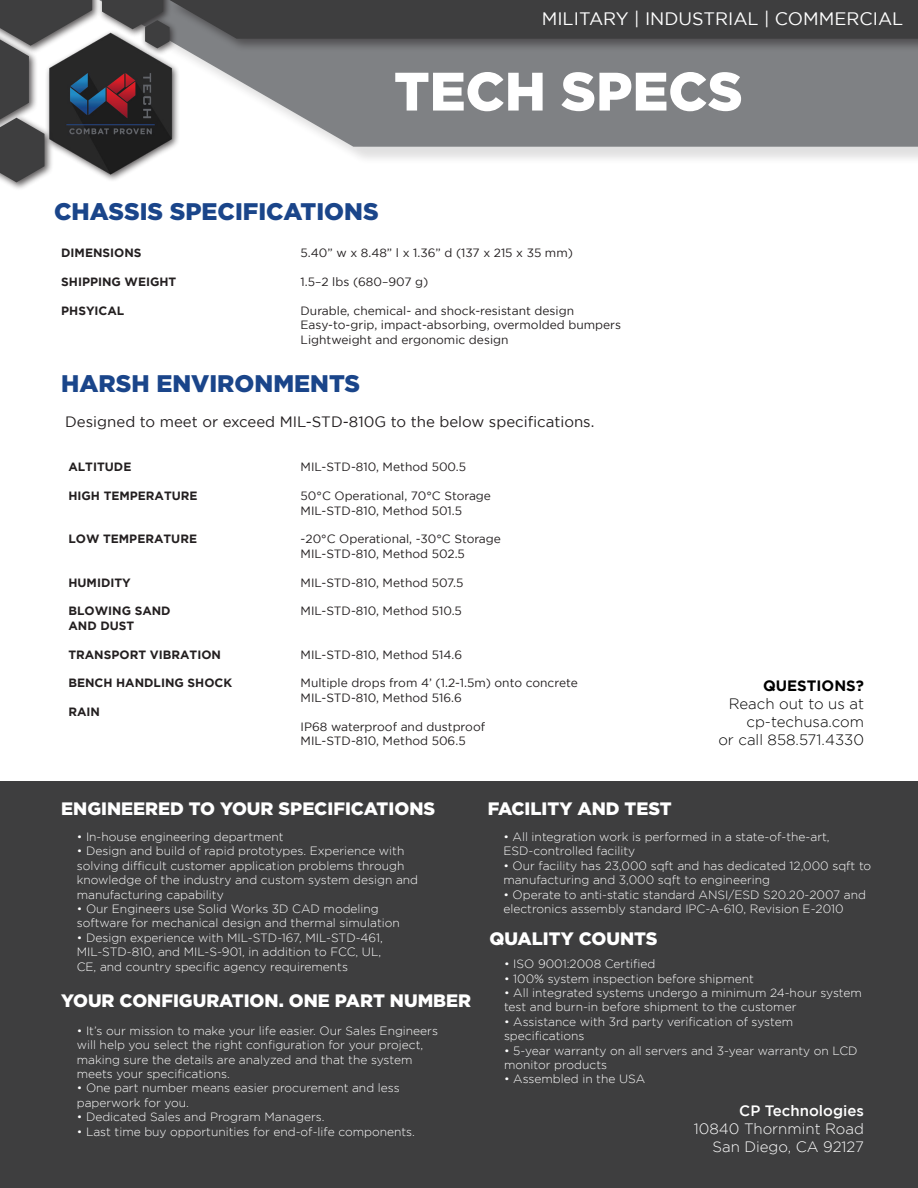
<style>
.page{position:relative;width:918px;height:1188px;background:#fff}
.page>*{position:absolute;margin:0;border:0;box-sizing:border-box;transform-origin:0 0}
.t1{font:900 54px "Gotham";color:#fff}
.t2{font:900 24px "Gotham";color:#1a458a}
.t3{font:900 18px "Gotham";color:#fff}
.t4{font:18px "Gotham";color:#fff}
.t5{font:15px "Gotham";color:#231f20}
.t6{font:300 15px "Gotham";color:#000}
.t7{font:300 15px "Gotham";color:#fff}
.t8{font:500 15px "Gotham";color:#fff}
.t9{font:700 15px "Gotham";color:#000}
.t10{font:300 12px "Gotham";color:#fff}
.t11{font:12px "Gotham";color:#231f20}
.t12{font:700 12px "Gotham";color:#231f20}
</style>
<div class="page">
<div style="left:96px;top:0;width:822px;height:165px;background:#231f20;opacity:.14"></div>
<svg style="left:182px;top:52px;width:736px;height:95px;background:#8e9092"></svg>
<div style="left:45px;top:30px;width:135px;height:152px;background:#231f20;opacity:.75"></div>
<img style="left:92px;top:38px;width:90px;height:137px">
<div style="left:0;top:0;width:101px;height:54px;background:#231f20;opacity:.75"></div>
<div style="left:98px;top:0;width:74px;height:38px;background:#231f20;opacity:.75"></div>
<div style="left:141px;top:16px;width:37px;height:40px;background:#231f20;opacity:.75"></div>
<div style="left:0;top:114px;width:53px;height:77px;background:#231f20;opacity:.75"></div>
<svg style="left:0;top:0;width:92px;height:182px"></svg>
<div style="left:168px;top:0;width:750px;height:52px;background:#7b7c7f"></div>
<svg style="left:102px;top:0;width:816px;height:48px;background:#4a4a4c"></svg>
<div style="left:0;top:781px;width:918px;height:407px;background:#3e3e3f"></div>
<p class="t4" style="left:542px;top:8px;width:363px">MILITARY | INDUSTRIAL | COMMERCIAL</p>
<p class="t1" style="left:394px;top:60px;width:350px">TECH SPECS</p>
<p class="t2" style="left:54px;top:198px;width:326px">CHASSIS SPECIFICATIONS</p>
<p class="t12" style="left:61px;top:246px;width:82px">DIMENSIONS</p>
<p class="t12" style="left:61px;top:275px;width:117px">SHIPPING WEIGHT</p>
<p class="t12" style="left:61px;top:304px;width:65px">PHSYICAL</p>
<p class="t11" style="left:301px;top:246px;width:274px">5.40” w x 8.48” l x 1.36” d (137 x 215 x 35 mm)</p>
<p class="t11" style="left:301px;top:275px;width:129px">1.5–2 lbs (680–907 g)</p>
<p class="t11" style="left:301px;top:304px;width:275px">Durable, chemical- and shock-resistant design</p>
<p class="t11" style="left:301px;top:318px;width:322px">Easy-to-grip, impact-absorbing, overmolded bumpers</p>
<p class="t11" style="left:301px;top:333px;width:209px">Lightweight and ergonomic design</p>
<p class="t2" style="left:61px;top:370px;width:300px">HARSH ENVIRONMENTS</p>
<p class="t5" style="left:65px;top:414px;width:531px">Designed to meet or exceed MIL-STD-810G to the below specifications.</p>
<p class="t12" style="left:68px;top:460px;width:64px">ALTITUDE</p>
<p class="t12" style="left:68px;top:489px;width:131px">HIGH TEMPERATURE</p>
<p class="t12" style="left:68px;top:532px;width:130px">LOW TEMPERATURE</p>
<p class="t12" style="left:68px;top:575px;width:64px">HUMIDITY</p>
<p class="t12" style="left:68px;top:604px;width:104px">BLOWING SAND</p>
<p class="t12" style="left:68px;top:619px;width:67px">AND DUST</p>
<p class="t12" style="left:68px;top:647px;width:154px">TRANSPORT VIBRATION</p>
<p class="t12" style="left:68px;top:676px;width:165px">BENCH HANDLING SHOCK</p>
<p class="t12" style="left:68px;top:705px;width:33px">RAIN</p>
<p class="t11" style="left:301px;top:460px;width:167px">MIL-STD-810, Method 500.5</p>
<p class="t11" style="left:301px;top:489px;width:192px">50°C Operational, 70°C Storage</p>
<p class="t11" style="left:301px;top:504px;width:163px">MIL-STD-810, Method 501.5</p>
<p class="t11" style="left:301px;top:532px;width:202px">-20°C Operational, -30°C Storage</p>
<p class="t11" style="left:301px;top:547px;width:166px">MIL-STD-810, Method 502.5</p>
<p class="t11" style="left:301px;top:576px;width:164px">MIL-STD-810, Method 507.5</p>
<p class="t11" style="left:301px;top:604px;width:163px">MIL-STD-810, Method 510.5</p>
<p class="t11" style="left:301px;top:648px;width:163px">MIL-STD-810, Method 514.6</p>
<p class="t11" style="left:301px;top:676px;width:279px">Multiple drops from 4’ (1.2-1.5m) onto concrete</p>
<p class="t11" style="left:301px;top:691px;width:163px">MIL-STD-810, Method 516.6</p>
<p class="t11" style="left:301px;top:720px;width:186px">IP68 waterproof and dustproof</p>
<p class="t11" style="left:301px;top:734px;width:167px">MIL-STD-810, Method 506.5</p>
<p class="t3" style="left:61px;top:798px;width:376px">ENGINEERED TO YOUR SPECIFICATIONS</p>
<p class="t3" style="left:488px;top:798px;width:185px">FACILITY AND TEST</p>
<p class="t9" style="left:763px;top:677px;width:102px">QUESTIONS?</p>
<p class="t6" style="left:729px;top:695px;width:137px">Reach out to us at</p>
<p class="t6" style="left:747px;top:713px;width:119px">cp-techusa.com</p>
<p class="t6" style="left:718px;top:731px;width:147px">or call 858.571.4330</p>
<p class="t10" style="left:77px;top:830px;width:208px">• In-house engineering department</p>
<p class="t10" style="left:77px;top:845px;width:329px">• Design and build of rapid prototypes. Experience with</p>
<p class="t10" style="left:77px;top:859px;width:329px">solving difficult customer application problems through</p>
<p class="t10" style="left:77px;top:874px;width:343px">knowledge of the industry and custom system design and</p>
<p class="t10" style="left:77px;top:888px;width:149px">manufacturing capability</p>
<p class="t10" style="left:77px;top:902px;width:304px">• Our Engineers use Solid Works 3D CAD modeling</p>
<p class="t10" style="left:77px;top:917px;width:325px">software for mechanical design and thermal simulation</p>
<p class="t10" style="left:77px;top:931px;width:308px">• Design experience with MIL-STD-167, MIL-STD-461,</p>
<p class="t10" style="left:77px;top:946px;width:306px">MIL-STD-810, and MIL-S-901, in addition to FCC, UL,</p>
<p class="t10" style="left:77px;top:960px;width:273px">CE, and country specific agency requirements</p>
<p class="t3" style="left:61px;top:990px;width:411px">YOUR CONFIGURATION. ONE PART NUMBER</p>
<p class="t10" style="left:77px;top:1024px;width:363px">• It’s our mission to make your life easier. Our Sales Engineers</p>
<p class="t10" style="left:77px;top:1038px;width:348px">will help you select the right configuration for your project,</p>
<p class="t10" style="left:77px;top:1053px;width:337px">making sure the details are analyzed and that the system</p>
<p class="t10" style="left:77px;top:1067px;width:155px">meets your specifications.</p>
<p class="t10" style="left:77px;top:1082px;width:324px">• One part number means easier procurement and less</p>
<p class="t10" style="left:77px;top:1096px;width:114px">paperwork for you.</p>
<p class="t10" style="left:77px;top:1110px;width:249px">• Dedicated Sales and Program Managers.</p>
<p class="t10" style="left:77px;top:1125px;width:340px">• Last time buy opportunities for end-of-life components.</p>
<p class="t10" style="left:503px;top:830px;width:328px">• All integration work is performed in a state-of-the-art,</p>
<p class="t10" style="left:503px;top:845px;width:133px">ESD-controlled facility</p>
<p class="t10" style="left:503px;top:859px;width:369px">• Our facility has 23,000 sqft and has dedicated 12,000 sqft to</p>
<p class="t10" style="left:503px;top:874px;width:268px">manufacturing and 3,000 sqft to engineering</p>
<p class="t10" style="left:503px;top:888px;width:364px">• Operate to anti-static standard ANSI/ESD S20.20-2007 and</p>
<p class="t10" style="left:503px;top:902px;width:342px">electronics assembly standard IPC-A-610, Revision E-2010</p>
<p class="t3" style="left:489px;top:928px;width:170px">QUALITY COUNTS</p>
<p class="t10" style="left:504px;top:957px;width:153px">• ISO 9001:2008 Certified</p>
<p class="t10" style="left:504px;top:972px;width:252px">• 100% system inspection before shipment</p>
<p class="t10" style="left:504px;top:986px;width:359px">• All integrated systems undergo a minimum 24-hour system</p>
<p class="t10" style="left:504px;top:1001px;width:294px">test and burn-in before shipment to the customer</p>
<p class="t10" style="left:504px;top:1015px;width:291px">• Assistance with 3rd party verification of system</p>
<p class="t10" style="left:504px;top:1029px;width:82px">specifications</p>
<p class="t10" style="left:504px;top:1044px;width:355px">• 5-year warranty on all servers and 3-year warranty on LCD</p>
<p class="t10" style="left:504px;top:1058px;width:105px">monitor products</p>
<p class="t10" style="left:504px;top:1073px;width:143px">• Assembled in the USA</p>
<p class="t8" style="left:739px;top:1102px;width:126px">CP Technologies</p>
<p class="t7" style="left:694px;top:1121px;width:172px">10840 Thornmint Road</p>
<p class="t7" style="left:713px;top:1139px;width:153px">San Diego, CA 92127</p>
</div>
